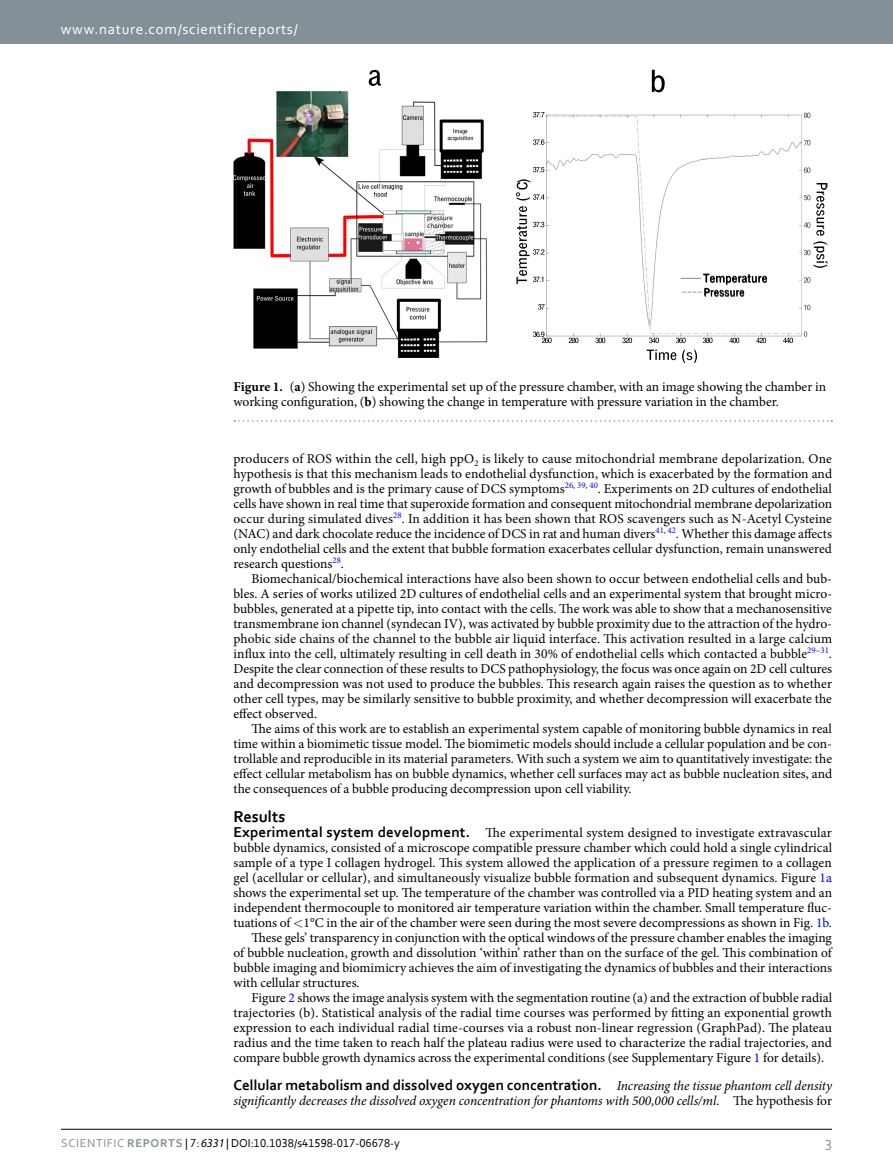
<style>
.page{position:relative;width:893px;height:1174px;background:#fff}
.page>*{position:absolute;margin:0;border:0;box-sizing:border-box;transform-origin:0 0}
.t1{font:700 16.5px "Corbel";color:#000}
.t2{font:700 15px "Corbel";color:#000}
.t3{font:15px "Corbel 2";letter-spacing:.045em;color:#fff}
.t4{font:15px "Corbel 2";color:#839097}
.t5{font:13.5px/15px "Minion Pro";color:#000;text-align:justify}
.t6{font:italic 13.5px "Minion Pro";letter-spacing:-.01em;color:#000}
.t7{font:12px "Corbel";color:#000}
.s1{font-weight:700}
.s2{font-family:"Corbel";font-weight:700;font-size:15px}
.s3{color:#00f}
.s4{font-family:"Minion Pro";font-weight:400;font-style:italic;font-size:13.5px}
.s5{font-style:normal}
.s6{font-family:"Corbel 2";color:#839097}
.s7{font-family:"Corbel Bold 2";color:#839097}
.s8{font-family:"Myriad Pro";font-style:italic}
</style>
<div class="page">
<div style="left:0;top:0;width:893px;height:43px;background:#839097"></div>
<hr style="left:61px;top:1129px;width:771px;height:1px;background:#000">
<img style="left:233px;top:90px;width:578px;height:267px">
<svg style="left:647px;top:349px;width:50px;height:14px"></svg>
<svg style="left:533px;top:331px;width:260px;height:12px"></svg>
<svg style="left:538px;top:304px;width:7px;height:5px"></svg>
<svg style="left:533px;top:167px;width:11px;height:5px"></svg>
<svg style="left:533px;top:139px;width:11px;height:6px"></svg>
<svg style="left:533px;top:112px;width:11px;height:5px"></svg>
<svg style="left:703px;top:274px;width:64px;height:22px"></svg>
<svg style="left:516px;top:179px;width:28px;height:105px"></svg>
<svg style="left:369px;top:70px;width:12px;height:16px"></svg>
<svg style="left:652px;top:70px;width:13px;height:22px"></svg>
<svg style="left:804px;top:331px;width:3px;height:6px"></svg>
<svg style="left:804px;top:305px;width:6px;height:5px"></svg>
<svg style="left:804px;top:277px;width:6px;height:6px"></svg>
<svg style="left:804px;top:183px;width:23px;height:85px"></svg>
<svg style="left:804px;top:167px;width:6px;height:6px"></svg>
<svg style="left:804px;top:140px;width:6px;height:5px"></svg>
<svg style="left:804px;top:112px;width:6px;height:6px"></svg>
<svg style="left:234px;top:420px;width:598px;height:2px"></svg>
<p class="t3" style="left:61px;top:19px;width:238px">www.nature.com/scientificreports/</p>
<p class="t5" style="left:233px;top:379px;width:594px"><span class="s1">Figure 1.</span> (<span class="s1">a</span>) Showing the experimental set up of the pressure chamber, with an image showing the chamber in working configuration, (<span class="s1">b</span>) showing the change in temperature with pressure variation in the chamber.</p>
<p class="t5" style="left:233px;top:451px;width:600px">producers of ROS within the cell, high ppO<sub>2</sub> is likely to cause mitochondrial membrane depolarization. One hypothesis is that this mechanism leads to endothelial dysfunction, which is exacerbated by the formation and growth of bubbles and is the primary cause of DCS symptoms<sup>26</sup><sup>,</sup> <sup>39</sup><sup>,</sup> <sup>40</sup>. Experiments on 2D cultures of endothelial cells have shown in real time that superoxide formation and consequent mitochondrial membrane depolarization occur during simulated dives<sup>28</sup>. In addition it has been shown that ROS scavengers such as N-Acetyl Cysteine (NAC) and dark chocolate reduce the incidence of DCS in rat and human divers<sup>41</sup><sup>,</sup> <sup>42</sup>. Whether this damage affects only endothelial cells and the extent that bubble formation exacerbates cellular dysfunction, remain unanswered research questions<sup>28</sup>.</p>
<p class="t5" style="left:233px;top:571px;width:600px;text-indent:18px">Biomechanical/biochemical interactions have also been shown to occur between endothelial cells and bub&shy;bles. A series of works utilized 2D cultures of endothelial cells and an experimental system that brought micro&shy;bubbles, generated at a pipette tip, into contact with the cells. The work was able to show that a mechanosensitive transmembrane ion channel (syndecan IV), was activated by bubble proximity due to the attraction of the hydro&shy;phobic side chains of the channel to the bubble air liquid interface. This activation resulted in a large calcium influx into the cell, ultimately resulting in cell death in 30% of endothelial cells which contacted a bubble<sup>29</sup><sup>–</sup><sup>31</sup>.<br>Despite the clear connection of these results to DCS pathophysiology, the focus was once again on 2D cell cultures and decompression was not used to produce the bubbles. This research again raises the question as to whether other cell types, may be similarly sensitive to bubble proximity, and whether decompression will exacerbate the effect observed.</p>
<p class="t5" style="left:233px;top:721px;width:600px;text-indent:18px">The aims of this work are to establish an experimental system capable of monitoring bubble dynamics in real time within a biomimetic tissue model. The biomimetic models should include a cellular population and be con&shy;trollable and reproducible in its material parameters. With such a system we aim to quantitatively investigate: the effect cellular metabolism has on bubble dynamics, whether cell surfaces may act as bubble nucleation sites, and the consequences of a bubble producing decompression upon cell viability.</p>
<p class="t1" style="left:233px;top:806px;width:53px">Results</p>
<p class="t5" style="left:233px;top:825px;width:600px"><span class="s2">Experimental system development.</span> The experimental system designed to investigate extravascular</p>
<p class="t5" style="left:233px;top:840px;width:600px">bubble dynamics, consisted of a microscope compatible pressure chamber which could hold a single cylindrical</p>
<p class="t5" style="left:233px;top:855px;width:600px">sample of a type I collagen hydrogel. This system allowed the application of a pressure regimen to a collagen</p>
<p class="t5" style="left:233px;top:870px;width:600px">gel (acellular or cellular), and simultaneously visualize bubble formation and subsequent dynamics. Figure <span class="s3">1a</span></p>
<p class="t5" style="left:233px;top:885px;width:600px">shows the experimental set up. The temperature of the chamber was controlled via a PID heating system and an</p>
<p class="t5" style="left:233px;top:900px;width:600px">independent thermocouple to monitored air temperature variation within the chamber. Small temperature fluc-</p>
<p class="t5" style="left:233px;top:915px;width:600px">tuations of 1°C in the air of the chamber were seen during the most severe decompressions as shown in Fig. <span class="s3">1b</span>.</p>
<p class="t5" style="left:251px;top:930px;width:582px">These gels’ transparency in conjunction with the optical windows of the pressure chamber enables the imaging</p>
<p class="t5" style="left:233px;top:945px;width:600px">of bubble nucleation, growth and dissolution ‘within’ rather than on the surface of the gel. This combination of</p>
<p class="t5" style="left:233px;top:960px;width:600px">bubble imaging and biomimicry achieves the aim of investigating the dynamics of bubbles and their interactions</p>
<p class="t5" style="left:233px;top:975px;width:128px">with cellular structures.</p>
<p class="t5" style="left:251px;top:990px;width:582px">Figure <span class="s3">2</span> shows the image analysis system with the segmentation routine (a) and the extraction of bubble radial</p>
<p class="t5" style="left:233px;top:1005px;width:600px">trajectories (b). Statistical analysis of the radial time courses was performed by fitting an exponential growth</p>
<p class="t5" style="left:233px;top:1020px;width:600px">expression to each individual radial time-courses via a robust non-linear regression (GraphPad). The plateau</p>
<p class="t5" style="left:233px;top:1035px;width:600px">radius and the time taken to reach half the plateau radius were used to characterize the radial trajectories, and</p>
<p class="t5" style="left:233px;top:1050px;width:592px">compare bubble growth dynamics across the experimental conditions (see Supplementary Figure <span class="s3">1</span> for details).</p>
<p class="t2" style="left:233px;top:1076px;width:600px">Cellular metabolism and dissolved oxygen concentration. <span class="s4">Increasing the tissue phantom cell density</span></p>
<p class="t6" style="left:233px;top:1091px;width:600px">significantly decreases the dissolved oxygen concentration for phantoms with 500,000 cells/ml<span class="s5">. The hypothesis for</span></p>
<p class="t7" style="left:61px;top:1135px;width:340px"><span class="s6">SCIEntIfIC</span> <span class="s7">REPORTS</span> | 7: <span class="s8">6331</span> | DOI:10.1038/s41598-017-06678-y</p>
<p class="t4" style="left:825px;top:1132px;width:8px">3</p>
</div>
